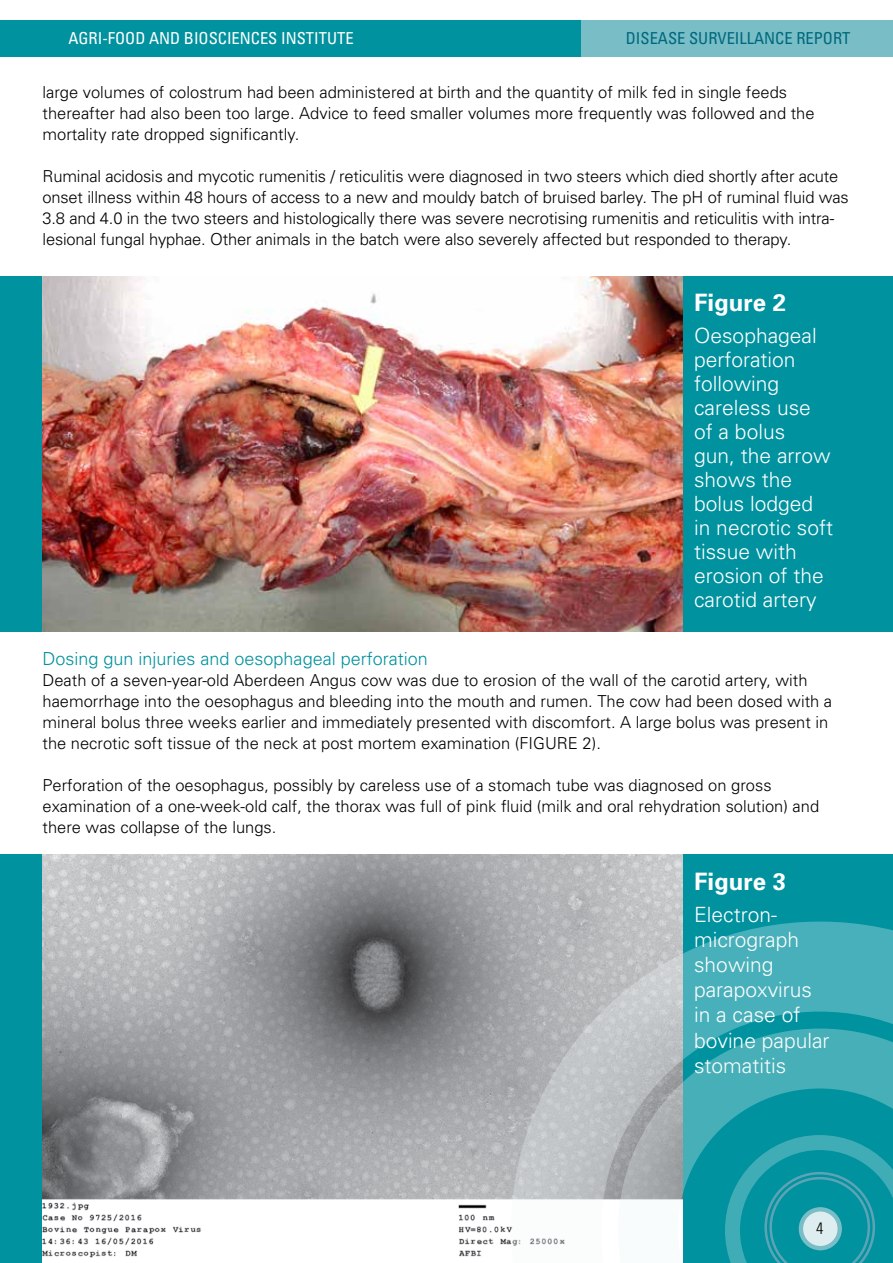
<style>
.page{position:relative;width:893px;height:1263px;background:#fff}
.page>*{position:absolute;margin:0;border:0;box-sizing:border-box;transform-origin:0 0}
.t1{font:700 24px "Univers";color:#fff}
.t2{font:300 21px/24px "Univers";color:#fff}
.t3{font:300 18px "Univers";color:#00929f}
.t4{font:300 16.5px/21px "Univers";color:#000}
.t5{font:condensed 16.5px "Univers";color:#fff}
.t6{font:condensed 16.5px "Univers";color:#00687c}
.t7{font:300 condensed 16.5px "Univers";color:#000}
</style>
<div class="page">
<div style="left:0;top:20px;width:582px;height:36px;background:#00929f"></div>
<div style="left:582px;top:20px;width:311px;height:36px;background:#79bec7"></div>
<div style="left:0;top:276px;width:893px;height:355px;background:#00929f"></div>
<img style="left:43px;top:276px;width:640px;height:355px">
<div style="left:0;top:855px;width:893px;height:408px;background:#00929f"></div>
<img style="left:43px;top:855px;width:640px;height:408px">
<svg style="left:511px;top:921px;width:382px;height:342px"></svg>
<svg style="left:725px;top:1135px;width:168px;height:128px"></svg>
<p class="t5" style="left:68px;top:28px;width:287px">AGRI-FOOD AND BIOSCIENCES INSTITUTE</p>
<p class="t6" style="left:626px;top:28px;width:226px">DISEASE SURVEILLANCE REPORT</p>
<p class="t4" style="left:43px;top:82px;width:774px">large volumes of colostrum had been administered at birth and the quantity of milk fed in single feeds thereafter had also been too large. Advice to feed smaller volumes more frequently was followed and the mortality rate dropped significantly.</p>
<p class="t4" style="left:43px;top:166px;width:808px">Ruminal acidosis and mycotic rumenitis / reticulitis were diagnosed in two steers which died shortly after acute onset illness within 48 hours of access to a new and mouldy batch of bruised barley. The pH of ruminal fluid was 3.8 and 4.0 in the two steers and histologically there was severe necrotising rumenitis and reticulitis with intra&shy;lesional fungal hyphae. Other animals in the batch were also severely affected but responded to therapy.</p>
<h1 class="t1" style="left:694px;top:287px;width:94px">Figure 2</h1>
<p class="t2" style="left:694px;top:323px;width:140px">Oesophageal perforation following careless use of a bolus<br>gun, the arrow shows the bolus lodged in necrotic soft tissue with erosion of the carotid artery</p>
<p class="t3" style="left:43px;top:648px;width:387px">Dosing gun injuries and oesophageal perforation</p>
<p class="t4" style="left:43px;top:670px;width:791px">Death of a seven-year-old Aberdeen Angus cow was due to erosion of the wall of the carotid artery, with haemorrhage into the oesophagus and bleeding into the mouth and rumen. The cow had been dosed with a mineral bolus three weeks earlier and immediately presented with discomfort. A large bolus was present in the necrotic soft tissue of the neck at post mortem examination (FIGURE 2).</p>
<p class="t4" style="left:43px;top:775px;width:778px">Perforation of the oesophagus, possibly by careless use of a stomach tube was diagnosed on gross examination of a one-week-old calf, the thorax was full of pink fluid (milk and oral rehydration solution) and there was collapse of the lungs.</p>
<h1 class="t1" style="left:694px;top:866px;width:94px">Figure 3</h1>
<p class="t2" style="left:694px;top:901px;width:137px;line-height:25.2px">Electron&shy;micrograph showing parapoxvirus in a case of bovine papular stomatitis</p>
<p class="t7" style="left:816px;top:1218px;width:9px">4</p>
</div>
